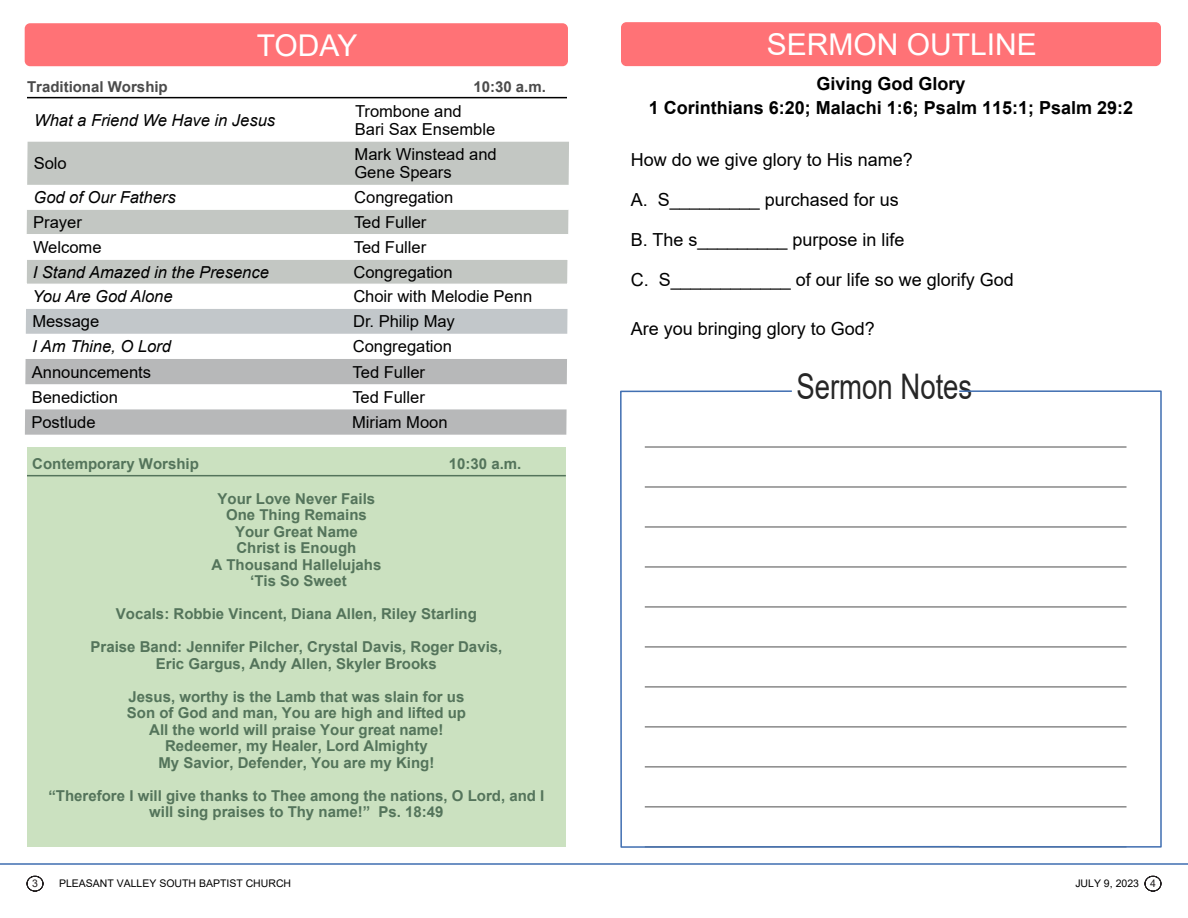
<style>
.page{position:relative;width:1188px;height:918px;background:#fff}
.page>*{position:absolute;margin:0;border:0;box-sizing:border-box;transform-origin:0 0}
.t1{font:35.25px "Arial";color:#262626;scale:.78 1}
.t2{font:30px "Arial";color:#fff}
.t3{font:18px "Arial";color:#000}
.t4{font:700 18px/24px "Arial";color:#000;text-align:center}
.t5{font:16.5px/18.5px "Arial";letter-spacing:-.01em;color:#000}
.t6{font:italic 16.5px "Arial";color:#000}
.t7{font:700 15px/16.5px "Arial";color:#54745b;text-align:center}
.t8{font:700 15px "Arial";color:#4b4b4b}
.t9{font:10.5px "Arial";color:#000}
.t10{font:10.5px "Arial";color:#231f20}
.s1{color:#231f20}
</style>
<div class="page">
<svg style="left:26px;top:875px;width:18px;height:17px"></svg>
<svg style="left:1144px;top:875px;width:18px;height:17px"></svg>
<hr style="left:0;top:863px;width:1188px;height:2px;background:#4270b2">
<div style="left:27px;top:142px;width:542px;height:43px;background:#c3c7c3"></div>
<svg style="left:25px;top:210px;width:544px;height:123px"></svg>
<div style="left:26px;top:309px;width:542px;height:25px;background:#c2c7ca"></div>
<svg style="left:25px;top:359px;width:542px;height:76px"></svg>
<svg style="left:26px;top:233px;width:543px;height:52px"></svg>
<hr style="left:27px;top:97px;width:540px;height:1px;background:#000">
<div style="left:27px;top:447px;width:539px;height:400px;background:#cbe1c0"></div>
<hr style="left:27px;top:475px;width:539px;height:1px;background:#54745b">
<div style="left:25px;top:23px;width:543px;height:43px;background:#ff7276;border-radius:5px"></div>
<hr style="left:645px;top:447px;width:482px;height:1px;background:#4d4d4d">
<hr style="left:645px;top:487px;width:482px;height:1px;background:#4d4d4d">
<hr style="left:645px;top:527px;width:482px;height:1px;background:#4d4d4d">
<hr style="left:645px;top:567px;width:482px;height:1px;background:#4d4d4d">
<hr style="left:645px;top:607px;width:482px;height:1px;background:#4d4d4d">
<hr style="left:645px;top:647px;width:482px;height:1px;background:#4d4d4d">
<hr style="left:645px;top:687px;width:482px;height:1px;background:#4d4d4d">
<hr style="left:645px;top:727px;width:482px;height:1px;background:#4d4d4d">
<hr style="left:645px;top:767px;width:482px;height:1px;background:#4d4d4d">
<hr style="left:645px;top:807px;width:482px;height:1px;background:#4d4d4d">
<svg style="left:620px;top:390px;width:339px;height:458px"></svg>
<div style="left:959px;top:390px;width:203px;height:458px;border:2px solid #4270b2"></div>
<div style="left:621px;top:22px;width:540px;height:44px;background:#ff7276;border-radius:5px"></div>
<h2 class="t2" style="left:257px;top:34px;width:102px">TODAY</h2>
<p class="t8" style="left:27px;top:81px;width:142px">Traditional Worship</p>
<p class="t8" style="left:473px;top:81px;width:74px">10:30 a.m.</p>
<p class="t6" style="left:34px;top:114px;width:242px">What a Friend We Have in Jesus</p>
<p class="t5" style="left:355px;top:103px;width:142px">Trombone and<br>Bari Sax Ensemble</p>
<p class="t5" style="left:34px;top:156px;width:35px">Solo</p>
<p class="t5" style="left:354px;top:147px;width:144px">Mark Winstead and<br>Gene Spears</p>
<p class="t6" style="left:34px;top:191px;width:144px">God of Our Fathers</p>
<p class="t5" style="left:354px;top:190px;width:101px">Congregation</p>
<p class="t5" style="left:33px;top:215px;width:50px">Prayer</p>
<p class="t5" style="left:354px;top:215px;width:74px">Ted Fuller</p>
<p class="t5" style="left:33px;top:239px;width:70px">Welcome</p>
<p class="t5" style="left:354px;top:239px;width:74px">Ted Fuller</p>
<p class="t6" style="left:33px;top:266px;width:238px">I Stand Amazed in the Presence</p>
<p class="t5" style="left:354px;top:264px;width:101px">Congregation</p>
<p class="t6" style="left:33px;top:290px;width:142px">You Are God Alone</p>
<p class="t5" style="left:353px;top:289px;width:180px">Choir with Melodie Penn</p>
<p class="t5" style="left:32px;top:314px;width:69px">Message</p>
<p class="t5" style="left:353px;top:314px;width:103px">Dr. Philip May</p>
<p class="t6" style="left:32px;top:340px;width:140px">I Am Thine, O Lord</p>
<p class="t5" style="left:353px;top:339px;width:101px">Congregation</p>
<p class="t5" style="left:32px;top:364px;width:121px">Announcements</p>
<p class="t5" style="left:353px;top:364px;width:74px">Ted Fuller</p>
<p class="t5" style="left:32px;top:389px;width:88px">Benediction</p>
<p class="t5" style="left:352px;top:389px;width:74px">Ted Fuller</p>
<p class="t5" style="left:31px;top:414px;width:66px">Postlude</p>
<p class="t5" style="left:352px;top:414px;width:97px">Miriam Moon</p>
<p class="t7" style="left:32px;top:457px;width:168px">Contemporary Worship</p>
<p class="t7" style="left:449px;top:457px;width:74px">10:30 a.m.</p>
<p class="t7" style="left:211px;top:492px;width:172px">Your Love Never Fails<br>One Thing Remains<br>Your Great Name<br>Christ is Enough<br>A Thousand Hallelujahs ‘Tis So Sweet</p>
<p class="t7" style="left:116px;top:607px;width:362px">Vocals: Robbie Vincent, Diana Allen, Riley Starling</p>
<p class="t7" style="left:91px;top:640px;width:413px">Praise Band: Jennifer Pilcher, Crystal Davis, Roger Davis,<br>Eric Gargus, Andy Allen, Skyler Brooks</p>
<p class="t7" style="left:127px;top:690px;width:341px">Jesus, worthy is the Lamb that was slain for us Son of God and man, You are high and lifted up All the world will praise Your great name!<br>Redeemer, my Healer, Lord Almighty<br>My Savior, Defender, You are my King!</p>
<p class="t7" style="left:48px;top:789px;width:497px">“Therefore I will give thanks to Thee among the nations, O Lord, and I will sing praises to Thy name!” Ps. 18:49</p>
<h2 class="t2" style="left:767px;top:33px;width:272px">SERMON OUTLINE</h2>
<p class="t4" style="left:649px;top:74px;width:486px">Giving God Glory<br>1 Corinthians 6:20; Malachi 1:6; Psalm 115:1; Psalm 29:2</p>
<p class="t3" style="left:631px;top:152px;width:284px">How do we give glory to His name?</p>
<p class="t3" style="left:631px;top:193px;width:270px">A. S_________ purchased for us</p>
<p class="t3" style="left:631px;top:233px;width:275px">B. The s_________ purpose in life</p>
<p class="t3" style="left:631px;top:273px;width:385px">C. S____________ of our life so we glorify God</p>
<p class="t3" style="left:631px;top:322px;width:246px">Are you bringing glory to God?</p>
<h1 class="t1" style="left:796px;top:374px;width:227px">Sermon Notes</h1>
<p class="t10" style="left:32px;top:880px;width:7px">3</p>
<p class="t9" style="left:59px;top:880px;width:234px">PLEASANT VALLEY SOUTH BAPTIST CHURCH</p>
<p class="t9" style="left:1075px;top:880px;width:82px">JULY 9, 2023 <span class="s1">4</span></p>
</div>
